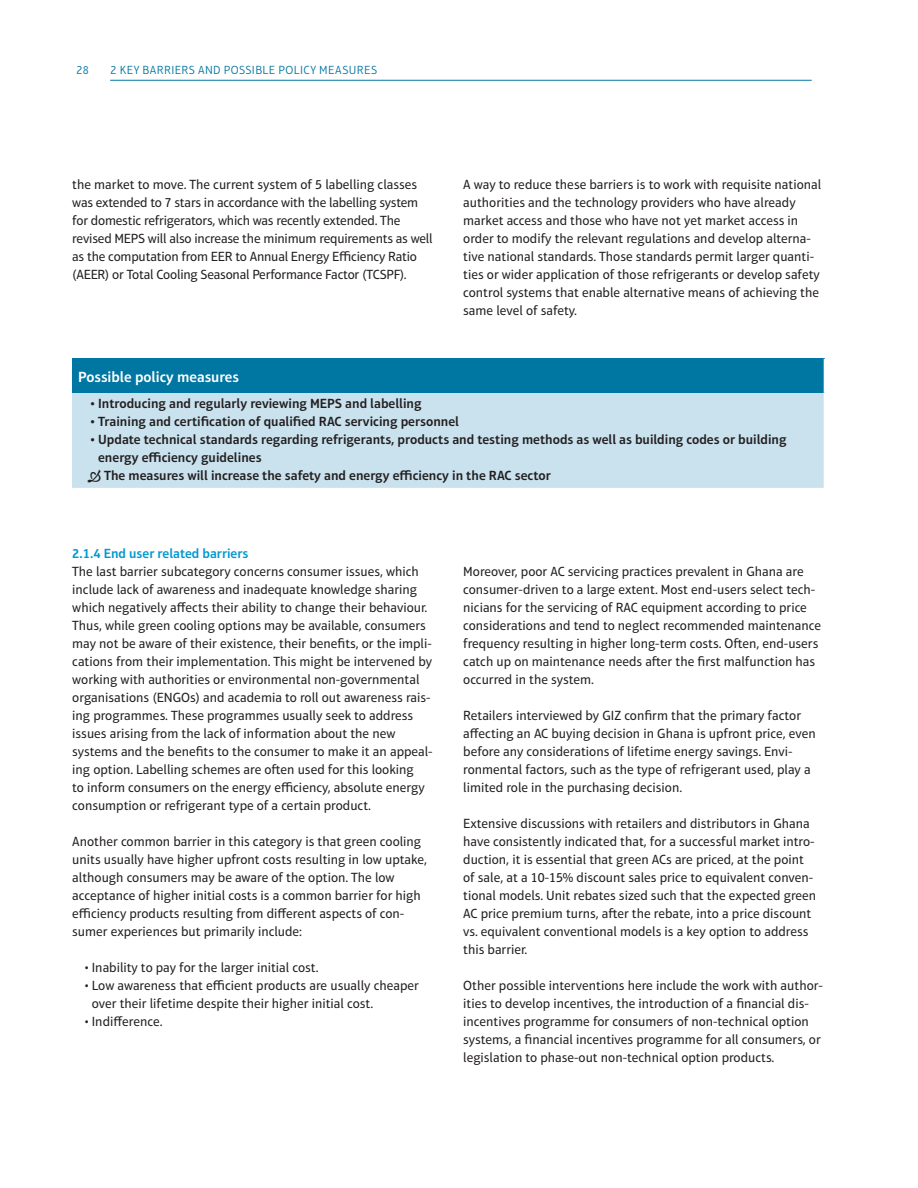
<style>
.page{position:relative;width:918px;height:1188px;background:#fff}
.page>*{position:absolute;margin:0;border:0;box-sizing:border-box;transform-origin:0 0}
.Copy{font:600 15px "Aptifer Sans LT Pro";color:#fff}
.Copy-2{font:13.5px/18px "Aptifer Sans LT Pro";color:#231f20}
.Copy-3{font:600 13.5px/18px "Aptifer Sans LT Pro";color:#231f20}
.SSL{font:600 13.5px "Aptifer Sans LT Pro";color:#0099d1}
.t1{font:300 12px "Aptifer Sans LT Pro";letter-spacing:.035em;color:#0076a3}
</style>
<div class="page">
<hr style="left:110px;top:80px;width:702px;height:1px;background:#0076a3">
<div style="left:72px;top:359px;width:752px;height:34px;background:#0076a3"></div>
<div style="left:72px;top:393px;width:752px;height:96px;background:#c9e2ee"></div>
<hr style="left:72px;top:488px;width:753px;height:1px;background:#fff">
<p class="t1" style="left:76px;top:63px;width:14px">28</p>
<p class="t1" style="left:111px;top:63px;width:268px">2 KEY BARRIERS AND POSSIBLE POLICY MEASURES</p>
<p class="Copy-2" style="left:72px;top:175px;width:362px">the market to move. The current system of 5 labelling classes was extended to 7 stars in accordance with the labelling system for domestic refrigerators, which was recently extended. The revised MEPS will also increase the minimum requirements as well as the computation from EER to Annual Energy Efficiency Ratio (AEER) or Total Cooling Seasonal Performance Factor (TCSPF).</p>
<p class="Copy-2" style="left:463px;top:175px;width:360px">A way to reduce these barriers is to work with requisite national authorities and the technology providers who have already market access and those who have not yet market access in order to modify the relevant regulations and develop alterna&shy;tive national standards. Those standards permit larger quanti&shy;ties or wider application of those refrigerants or develop safety control systems that enable alternative means of achieving the same level of safety.</p>
<p class="Copy" style="left:78px;top:368px;width:162px">Possible policy measures</p>
<p class="Copy-3" style="left:91px;top:394px;width:332px">• Introducing and regularly reviewing MEPS and labelling</p>
<p class="Copy-3" style="left:91px;top:412px;width:370px">• Training and certification of qualified RAC servicing personnel</p>
<p class="Copy-3" style="left:98px;top:430px;width:690px;text-indent:-8px">• Update technical standards regarding refrigerants, products and testing methods as well as building codes or building energy efficiency guidelines</p>
<p class="Copy-3" style="left:104px;top:466px;width:448px">The measures will increase the safety and energy efficiency in the RAC sector</p>
<p class="SSL" style="left:72px;top:545px;width:178px">2.1.4 End user related barriers</p>
<p class="Copy-2" style="left:72px;top:562px;width:362px">The last barrier subcategory concerns consumer issues, which include lack of awareness and inadequate knowledge sharing which negatively affects their ability to change their behaviour.<br>Thus, while green cooling options may be available, consumers may not be aware of their existence, their benefits, or the impli&shy;cations from their implementation. This might be intervened by working with authorities or environmental non-governmental organisations (ENGOs) and academia to roll out awareness rais&shy;ing programmes. These programmes usually seek to address issues arising from the lack of information about the new systems and the benefits to the consumer to make it an appeal&shy;ing option. Labelling schemes are often used for this looking<br>to inform consumers on the energy efficiency, absolute energy consumption or refrigerant type of a certain product.</p>
<p class="Copy-2" style="left:72px;top:832px;width:356px">Another common barrier in this category is that green cooling units usually have higher upfront costs resulting in low uptake, although consumers may be aware of the option. The low acceptance of higher initial costs is a common barrier for high efficiency products resulting from different aspects of con&shy;sumer experiences but primarily include:</p>
<p class="Copy-2" style="left:85px;top:958px;width:235px">• Inability to pay for the larger initial cost.</p>
<p class="Copy-2" style="left:92px;top:976px;width:329px;text-indent:-7px">• Low awareness that efficient products are usually cheaper over their lifetime despite their higher initial cost.</p>
<p class="Copy-2" style="left:85px;top:1012px;width:79px">• Indifference.</p>
<p class="Copy-2" style="left:463px;top:562px;width:359px">Moreover, poor AC servicing practices prevalent in Ghana are consumer-driven to a large extent. Most end-users select tech&shy;nicians for the servicing of RAC equipment according to price considerations and tend to neglect recommended maintenance frequency resulting in higher long-term costs. Often, end-users catch up on maintenance needs after the first malfunction has occurred in the system.</p>
<p class="Copy-2" style="left:463px;top:706px;width:354px">Retailers interviewed by GIZ confirm that the primary factor affecting an AC buying decision in Ghana is upfront price, even before any considerations of lifetime energy savings. Envi&shy;ronmental factors, such as the type of refrigerant used, play a limited role in the purchasing decision.</p>
<p class="Copy-2" style="left:463px;top:814px;width:355px">Extensive discussions with retailers and distributors in Ghana have consistently indicated that, for a successful market intro&shy;duction, it is essential that green ACs are priced, at the point of sale, at a 10-15% discount sales price to equivalent conven&shy;tional models. Unit rebates sized such that the expected green AC price premium turns, after the rebate, into a price discount vs. equivalent conventional models is a key option to address this barrier.</p>
<p class="Copy-2" style="left:463px;top:976px;width:361px">Other possible interventions here include the work with author&shy;ities to develop incentives, the introduction of a financial dis&shy;incentives programme for consumers of non-technical option systems, a financial incentives programme for all consumers, or legislation to phase-out non-technical option products.</p>
</div>
